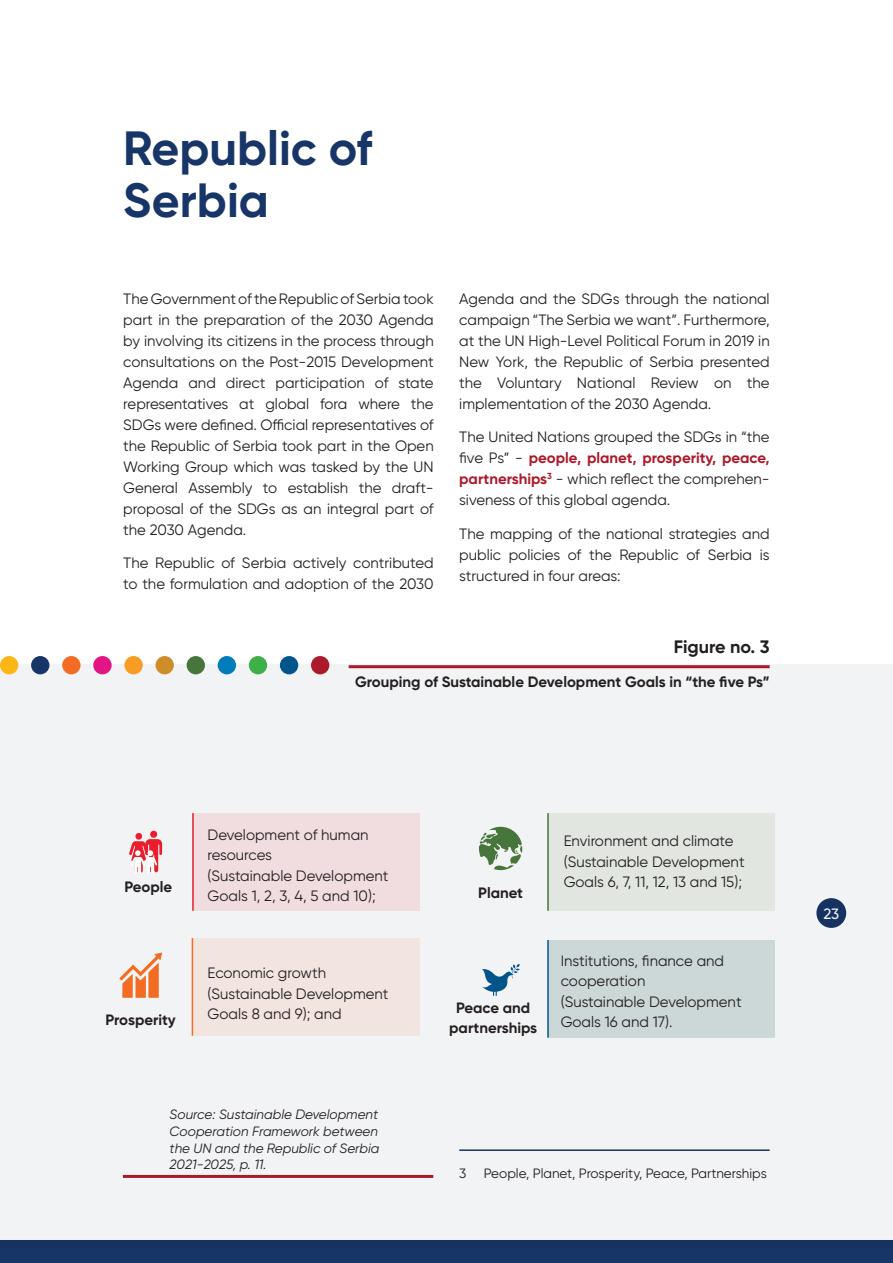
<style>
.page{position:relative;width:893px;height:1263px;background:#fff}
.page>*{position:absolute;margin:0;border:0;box-sizing:border-box;transform-origin:0 0}
._1_НАСЛОВ{font:700 48px/52.5px "Gilroy";color:#183567}
.Body_Text{font:700 18px "Gilroy";color:#231f20}
._1_1_1_1__naslov{font:15px/21px "Gilroy";color:#231f20}
.Body_Text-2{font:700 15px "Gilroy";color:#231f20}
._1_1_1_1__naslov-2{font:700 15px/20.2px "Gilroy";color:#231f20;text-align:center}
.t1{font:500 15px "Gilroy";color:#fff}
.t2{font:italic 13.5px/16.5px "Gilroy";color:#231f20;text-align:justify}
.t3{font:13.5px "Gilroy";color:#231f20}
.s1{font-weight:700;color:#ac192a}
</style>
<div class="page">
<div style="left:0;top:1248px;width:893px;height:15px;background:#183567"></div>
<div style="left:0;top:665px;width:893px;height:583px;background:#f2f3f4"></div>
<hr style="left:349px;top:665px;width:421px;height:3px;background:#ac192a">
<div style="left:311px;top:656px;width:18px;height:18px;background:#ac192a;border-radius:50%"></div>
<div style="left:280px;top:656px;width:18px;height:18px;background:#01558a;border-radius:50%"></div>
<div style="left:249px;top:656px;width:18px;height:18px;background:#3eaf49;border-radius:50%"></div>
<div style="left:218px;top:656px;width:18px;height:18px;background:#007cbb;border-radius:50%"></div>
<div style="left:187px;top:656px;width:18px;height:18px;background:#46763b;border-radius:50%"></div>
<div style="left:155px;top:656px;width:19px;height:18px;background:#cf8d29;border-radius:50%"></div>
<div style="left:124px;top:656px;width:19px;height:18px;background:#f89c24;border-radius:50%"></div>
<div style="left:93px;top:656px;width:19px;height:18px;background:#e11584;border-radius:50%"></div>
<div style="left:62px;top:656px;width:19px;height:18px;background:#f36c24;border-radius:50%"></div>
<div style="left:31px;top:656px;width:18px;height:18px;background:#183567;border-radius:50%"></div>
<div style="left:0;top:656px;width:18px;height:18px;background:#fcb615;border-radius:50%"></div>
<hr style="left:123px;top:1175px;width:310px;height:3px;background:#ac192a">
<div style="left:150px;top:831px;width:7px;height:7px;background:#eb1c2c;border-radius:50%"></div>
<div style="left:135px;top:833px;width:7px;height:7px;background:#eb1c2c;border-radius:50%"></div>
<svg style="left:129px;top:839px;width:33px;height:34px"></svg>
<hr style="left:192px;top:938px;width:1px;height:98px;background:#f36c24">
<div style="left:193px;top:938px;width:226px;height:98px;background:#f2e5df"></div>
<hr style="left:192px;top:813px;width:2px;height:98px;background:#eb1c2c">
<hr style="left:547px;top:813px;width:2px;height:98px;background:#46763b">
<hr style="left:547px;top:940px;width:2px;height:98px;background:#01558a">
<div style="left:194px;top:813px;width:226px;height:98px;background:#f1dde0"></div>
<div style="left:549px;top:813px;width:226px;height:98px;background:#e1e6e1"></div>
<div style="left:549px;top:940px;width:226px;height:98px;background:#cbd8d7"></div>
<svg style="left:119px;top:952px;width:43px;height:46px"></svg>
<svg style="left:479px;top:827px;width:43px;height:43px"></svg>
<svg style="left:482px;top:964px;width:38px;height:32px"></svg>
<p class="_1_НАСЛОВ" style="left:123px;top:121px;width:250px">Republic of<br>Serbia</p>
<p class="_1_1_1_1__naslov" style="left:123px;top:288px;width:312px;text-align:justify">The Government of the Republic of Serbia took part in the preparation of the 2030 Agenda by involving its citizens in the process through consultations on the Post-2015 Development Agenda and direct participation of state representatives at global fora where the SDGs were defined. Official representatives of the Republic of Serbia took part in the Open Working Group which was tasked by the UN General Assembly to establish the draft&shy;proposal of the SDGs as an integral part of the 2030 Agenda.</p>
<p class="_1_1_1_1__naslov" style="left:123px;top:552px;width:312px">The Republic of Serbia actively contributed to the formulation and adoption of the 2030</p>
<p class="_1_1_1_1__naslov" style="left:459px;top:288px;width:312px;text-align:justify">Agenda and the SDGs through the national campaign “The Serbia we want”. Furthermore, at the UN High-Level Political Forum in 2019 in New York, the Republic of Serbia presented the Voluntary National Review on the implementation of the 2030 Agenda.</p>
<p class="_1_1_1_1__naslov" style="left:459px;top:426px;width:312px;text-align:justify">The United Nations grouped the SDGs in “the five Ps” - <span class="s1">people, planet, prosperity, peace, partnerships</span><sup>3</sup> - which reflect the comprehen&shy;siveness of this global agenda.</p>
<p class="_1_1_1_1__naslov" style="left:459px;top:523px;width:312px;text-align:justify">The mapping of the national strategies and public policies of the Republic of Serbia is structured in four areas:</p>
<p class="Body_Text" style="left:674px;top:635px;width:97px">Figure no. 3</p>
<p class="Body_Text-2" style="left:355px;top:672px;width:416px">Grouping of Sustainable Development Goals in “the five Ps”</p>
<p class="_1_1_1_1__naslov-2" style="left:125px;top:876px;width:49px">People</p>
<p class="_1_1_1_1__naslov-2" style="left:106px;top:1009px;width:72px">Prosperity</p>
<p class="_1_1_1_1__naslov" style="left:208px;top:825px;width:163px;line-height:20.2px">Development of human resources</p>
<p class="_1_1_1_1__naslov" style="left:208px;top:865px;width:182px;line-height:20.2px">(Sustainable Development<br>Goals 1, 2, 3, 4, 5 and 10);</p>
<p class="_1_1_1_1__naslov" style="left:208px;top:962px;width:120px">Economic growth</p>
<p class="_1_1_1_1__naslov" style="left:208px;top:983px;width:182px;line-height:20.2px">(Sustainable Development<br>Goals 8 and 9); and</p>
<p class="t2" style="left:170px;top:1106px;width:211px">Source: Sustainable Development Cooperation Framework between the UN and the Republic of Serbia 2021-2025, p. 11.</p>
<p class="_1_1_1_1__naslov-2" style="left:478px;top:882px;width:46px">Planet</p>
<p class="_1_1_1_1__naslov-2" style="left:449px;top:997px;width:90px">Peace and partnerships</p>
<p class="_1_1_1_1__naslov" style="left:564px;top:830px;width:171px">Environment and climate</p>
<p class="_1_1_1_1__naslov" style="left:564px;top:851px;width:182px;line-height:20.2px">(Sustainable Development<br>Goals 6, 7, 11, 12, 13 and 15);</p>
<p class="_1_1_1_1__naslov" style="left:561px;top:950px;width:182px;line-height:20.2px">Institutions, finance and cooperation<br>(Sustainable Development<br>Goals 16 and 17).</p>
<p class="t3" style="left:459px;top:1165px;width:9px">3</p>
<p class="t3" style="left:484px;top:1165px;width:284px">People, Planet, Prosperity, Peace, Partnerships</p>
<p class="t1" style="left:823px;top:904px;width:17px">23</p>
</div>
